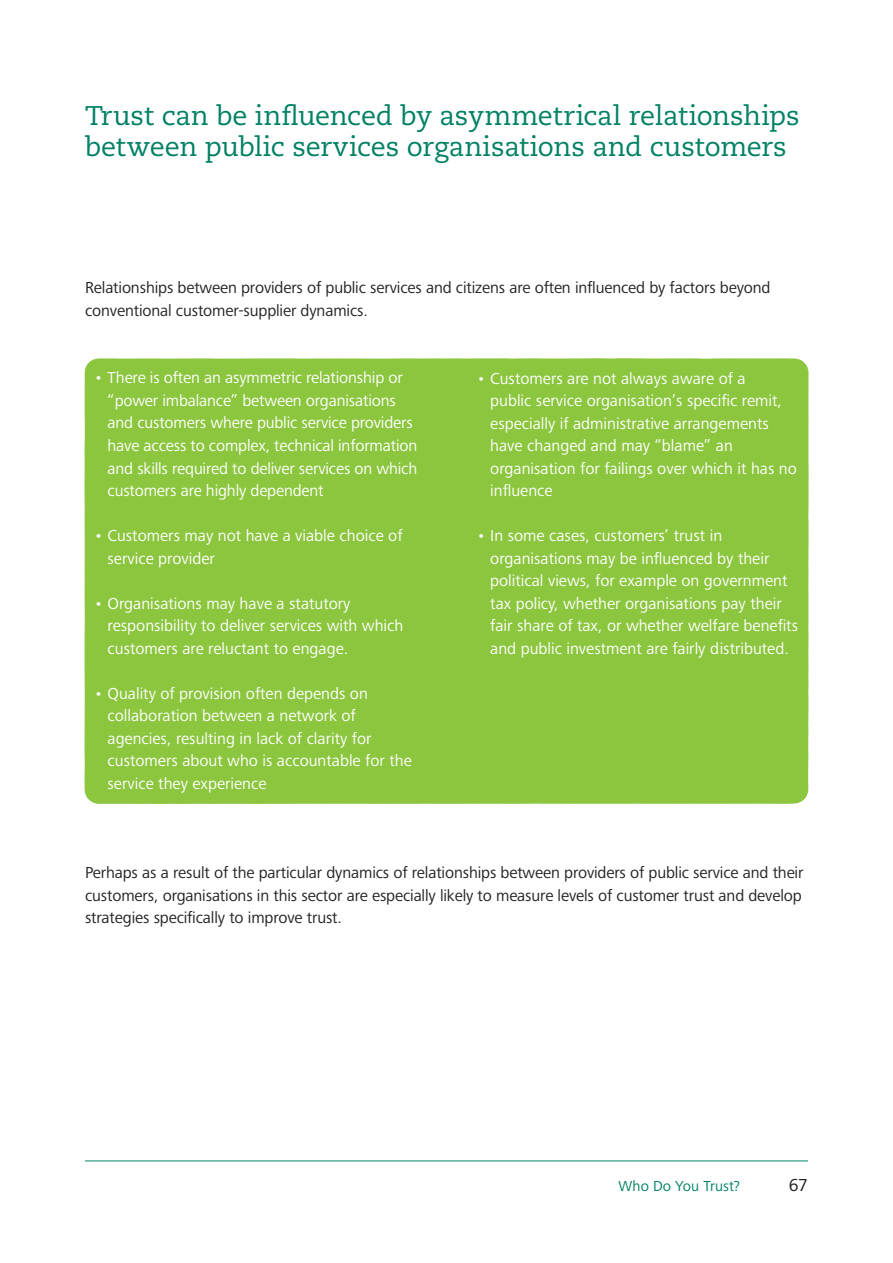
<style>
.page{position:relative;width:893px;height:1263px;background:#fff}
.page>*{position:absolute;margin:0;border:0;box-sizing:border-box;transform-origin:0 0}
.t1{font:27px/31.5px "Caecilia LT Std";letter-spacing:-.005em;color:#008164}
.t2{font:18px "Frutiger Next Pro";color:#231f20}
.t3{font:16.5px/22.5px "Frutiger Next Pro";color:#fff}
.t4{font:16.5px/22.5px "Frutiger Next Pro";letter-spacing:-.01em;color:#231f20}
.t5{font:15px "Frutiger Next Pro";letter-spacing:.005em;color:#008164}
</style>
<div class="page">
<hr style="left:85px;top:1160px;width:723px;height:1px;background:#008164">
<div style="left:84px;top:358px;width:724px;height:446px;background:#8bc63e"></div>
<svg style="left:388px;top:358px;width:12px;height:2px"></svg>
<svg style="left:701px;top:359px;width:18px;height:1px"></svg>
<svg style="left:793px;top:772px;width:16px;height:32px"></svg>
<svg style="left:808px;top:717px;width:1px;height:13px"></svg>
<svg style="left:808px;top:661px;width:1px;height:16px"></svg>
<svg style="left:808px;top:616px;width:1px;height:19px"></svg>
<svg style="left:352px;top:358px;width:9px;height:2px"></svg>
<svg style="left:86px;top:795px;width:4px;height:6px"></svg>
<h1 class="t1" style="left:85px;top:100px;width:716px">Trust can be influenced by asymmetrical relationships between public services organisations and customers</h1>
<p class="t4" style="left:85px;top:277px;width:687px">Relationships between providers of public services and citizens are often influenced by factors beyond conventional customer-supplier dynamics.</p>
<p class="t3" style="left:108px;top:367px;width:311px;text-indent:-13px">• There is often an asymmetric relationship or “power imbalance” between organisations and customers where public service providers have access to complex, technical information and skills required to deliver services on which customers are highly dependent</p>
<p class="t3" style="left:108px;top:524px;width:296px;text-indent:-13px">• Customers may not have a viable choice of service provider</p>
<p class="t3" style="left:108px;top:592px;width:297px;text-indent:-13px">• Organisations may have a statutory responsibility to deliver services with which customers are reluctant to engage.</p>
<p class="t3" style="left:108px;top:682px;width:306px;text-indent:-13px">• Quality of provision often depends on collaboration between a network of agencies, resulting in lack of clarity for customers about who is accountable for the service they experience</p>
<p class="t3" style="left:490px;top:367px;width:308px;text-indent:-13px">• Customers are not always aware of a<br>public service organisation’s specific remit, especially if administrative arrangements have changed and may “blame” an organisation for failings over which it has no influence</p>
<p class="t3" style="left:490px;top:524px;width:309px;text-indent:-13px">• In some cases, customers’ trust in organisations may be influenced by their political views, for example on government tax policy, whether organisations pay their fair share of tax, or whether welfare benefits and public investment are fairly distributed.</p>
<p class="t4" style="left:85px;top:862px;width:720px;text-align:justify">Perhaps as a result of the particular dynamics of relationships between providers of public service and their customers, organisations in this sector are especially likely to measure levels of customer trust and develop strategies specifically to improve trust.</p>
<p class="t5" style="left:618px;top:1177px;width:123px">Who Do You Trust?</p>
<p class="t2" style="left:789px;top:1175px;width:21px">67</p>
</div>
